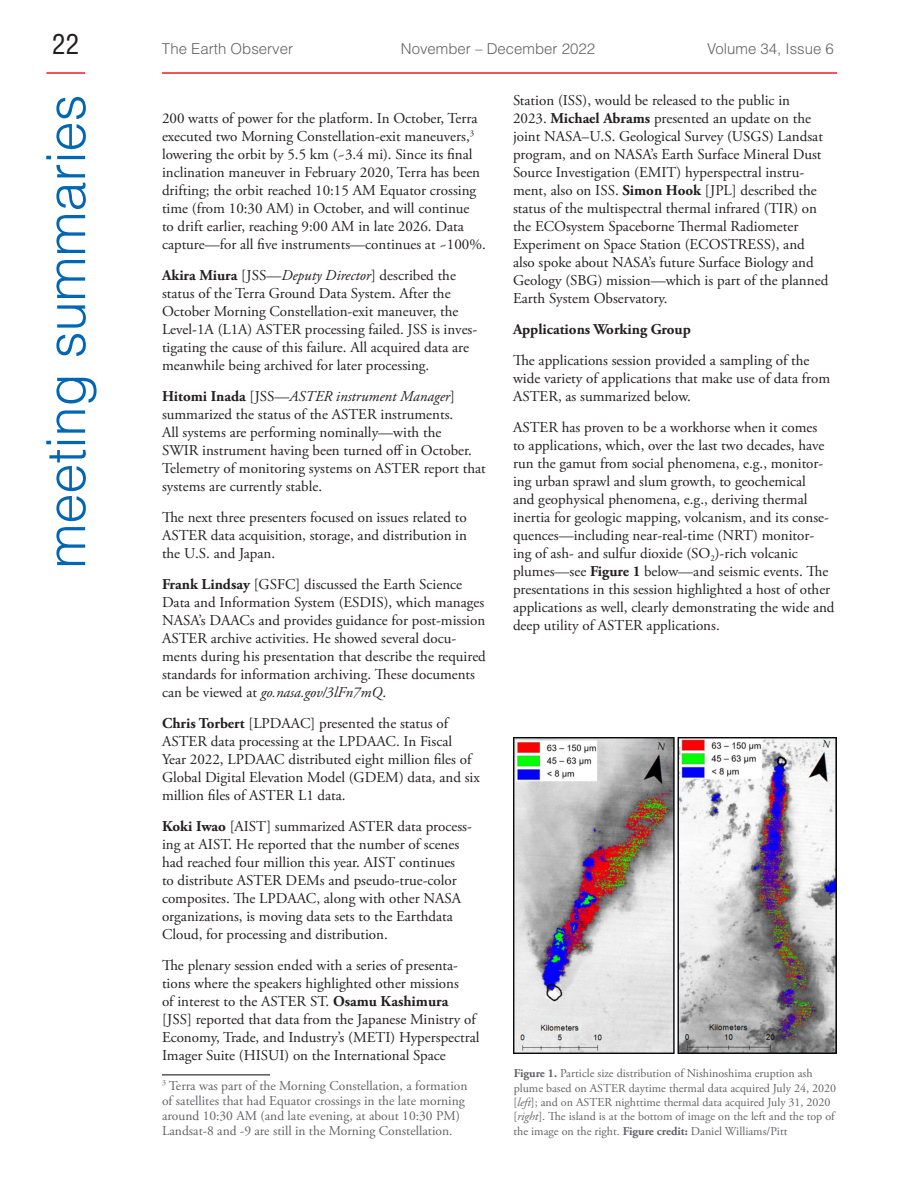
<style>
.page{position:relative;width:918px;height:1188px;background:#fff}
.page>*{position:absolute;margin:0;border:0;box-sizing:border-box;transform-origin:0 0}
.t1{font:300 54px "Helvetica LT Std";color:#0166b3}
.t2{font:condensed 27px "Helvetica LT Std";color:#231f20}
.t3{font:15px/18px "Adobe Garamond Pro";color:#231f20}
.t4{font:300 15px "Helvetica LT Std";color:#636366}
.t5{font:13.5px/15px "Adobe Garamond Pro";color:#636366}
.t6{font:12px/14.4px "Adobe Garamond Pro";color:#636366}
.s1{font-weight:700}
.s2{font-style:italic}
</style>
<div class="page">
<hr style="left:162px;top:72px;width:675px;height:2px;background:#ee1d23">
<hr style="left:46px;top:72px;width:39px;height:2px;background:#ee1d23">
<hr style="left:162px;top:1074px;width:108px;height:1px;background:#231f20">
<img style="left:513px;top:737px;width:324px;height:317px">
<h2 class="t2" style="left:52px;top:27px;width:28px">22</h2>
<p class="t4" style="left:162px;top:39px;width:133px">The Earth Observer</p>
<p class="t4" style="left:401px;top:39px;width:196px">November – December 2022</p>
<p class="t4" style="left:707px;top:39px;width:128px">Volume 34, Issue 6</p>
<h1 class="t1" style="left:32px;top:569px;width:476px;rotate:-90deg">meeting summaries</h1>
<p class="t3" style="left:162px;top:110px;width:325px">200 watts of power for the platform. In October, Terra executed two Morning Constellation-exit maneuvers,<sup>3 </sup>lowering the orbit by 5.5 km (~3.4 mi). Since its final inclination maneuver in February 2020, Terra has been drifting; the orbit reached 10:15 AM Equator crossing time (from 10:30 AM) in October, and will continue<br>to drift earlier, reaching 9:00 AM in late 2026. Data capture—for all five instruments—continues at ~100%.</p>
<p class="t3" style="left:162px;top:267px;width:317px"><span class="s1">Akira Miura</span> [JSS—<span class="s2">Deputy Director</span>] described the status of the Terra Ground Data System. After the October Morning Constellation-exit maneuver, the Level-1A (L1A) ASTER processing failed. JSS is inves&shy;tigating the cause of this failure. All acquired data are meanwhile being archived for later processing.</p>
<p class="t3" style="left:162px;top:388px;width:325px"><span class="s1">Hitomi Inada</span> [JSS—<span class="s2">ASTER instrument Manager</span>] summarized the status of the ASTER instruments.<br>All systems are performing nominally—with the<br>SWIR instrument having been turned off in October.<br>Telemetry of monitoring systems on ASTER report that systems are currently stable.</p>
<p class="t3" style="left:162px;top:509px;width:307px;text-align:justify">The next three presenters focused on issues related to ASTER data acquisition, storage, and distribution in the U.S. and Japan.</p>
<p class="t3" style="left:162px;top:576px;width:325px"><span class="s1">Frank Lindsay</span> [GSFC] discussed the Earth Science Data and Information System (ESDIS), which manages NASA’s DAACs and provides guidance for post-mission ASTER archive activities. He showed several docu&shy;ments during his presentation that describe the required standards for information archiving. These documents can be viewed at <span class="s2">go.nasa.gov/3lFn7mQ</span>.</p>
<p class="t3" style="left:162px;top:715px;width:319px"><span class="s1">Chris Torbert</span> [LPDAAC] presented the status of ASTER data processing at the LPDAAC. In Fiscal Year 2022, LPDAAC distributed eight million files of Global Digital Elevation Model (GDEM) data, and six million files of ASTER L1 data.</p>
<p class="t3" style="left:162px;top:818px;width:311px"><span class="s1">Koki Iwao</span> [AIST] summarized ASTER data process&shy;ing at AIST. He reported that the number of scenes had reached four million this year. AIST continues<br>to distribute ASTER DEMs and pseudo-true-color composites. The LPDAAC, along with other NASA organizations, is moving data sets to the Earthdata Cloud, for processing and distribution.</p>
<p class="t3" style="left:162px;top:957px;width:319px">The plenary session ended with a series of presenta&shy;tions where the speakers highlighted other missions<br>of interest to the ASTER ST. <span class="s1">Osamu Kashimura </span>[JSS] reported that data from the Japanese Ministry of Economy, Trade, and Industry’s (METI) Hyperspectral Imager Suite (HISUI) on the International Space</p>
<p class="t5" style="left:162px;top:1079px;width:307px"><sup>3</sup> Terra was part of the Morning Constellation, a formation of satellites that had Equator crossings in the late morning around 10:30 AM (and late evening, at about 10:30 PM)<br>Landsat-8 and -9 are still in the Morning Constellation.</p>
<p class="t3" style="left:513px;top:92px;width:317px">Station (ISS), would be released to the public in<br>2023. <span class="s1">Michael Abrams</span> presented an update on the joint NASA–U.S. Geological Survey (USGS) Landsat program, and on NASA’s Earth Surface Mineral Dust Source Investigation (EMIT) hyperspectral instru&shy;ment, also on ISS. <span class="s1">Simon Hook</span> [JPL] described the status of the multispectral thermal infrared (TIR) on the ECOsystem Spaceborne Thermal Radiometer Experiment on Space Station (ECOSTRESS), and also spoke about NASA’s future Surface Biology and Geology (SBG) mission—which is part of the planned Earth System Observatory.</p>
<p class="t3" style="left:513px;top:315px;width:298px;line-height:30.9px"><span class="s1">Applications Working Group<br></span>The applications session provided a sampling of the</p>
<p class="t3" style="left:513px;top:370px;width:319px">wide variety of applications that make use of data from<br>ASTER, as summarized below.</p>
<p class="t3" style="left:513px;top:419px;width:323px">ASTER has proven to be a workhorse when it comes<br>to applications, which, over the last two decades, have run the gamut from social phenomena, e.g., monitor&shy;ing urban sprawl and slum growth, to geochemical<br>and geophysical phenomena, e.g., deriving thermal inertia for geologic mapping, volcanism, and its conse&shy;quences—including near-real-time (NRT) monitor&shy;ing of ash- and sulfur dioxide (SO<sub>2</sub>)-rich volcanic plumes—see <span class="s1">Figure 1</span> below—and seismic events. The presentations in this session highlighted a host of other applications as well, clearly demonstrating the wide and deep utility of ASTER applications.</p>
<p class="t6" style="left:513px;top:1067px;width:324px"><span class="s1">Figure 1.</span> Particle size distribution of Nishinoshima eruption ash plume based on ASTER daytime thermal data acquired July 24, 2020 [<span class="s2">left</span>]; and on ASTER nighttime thermal data acquired July 31, 2020 [<span class="s2">right</span>]. The island is at the bottom of image on the left and the top of the image on the right. <span class="s1">Figure credit:</span> Daniel Williams/Pitt</p>
</div>
